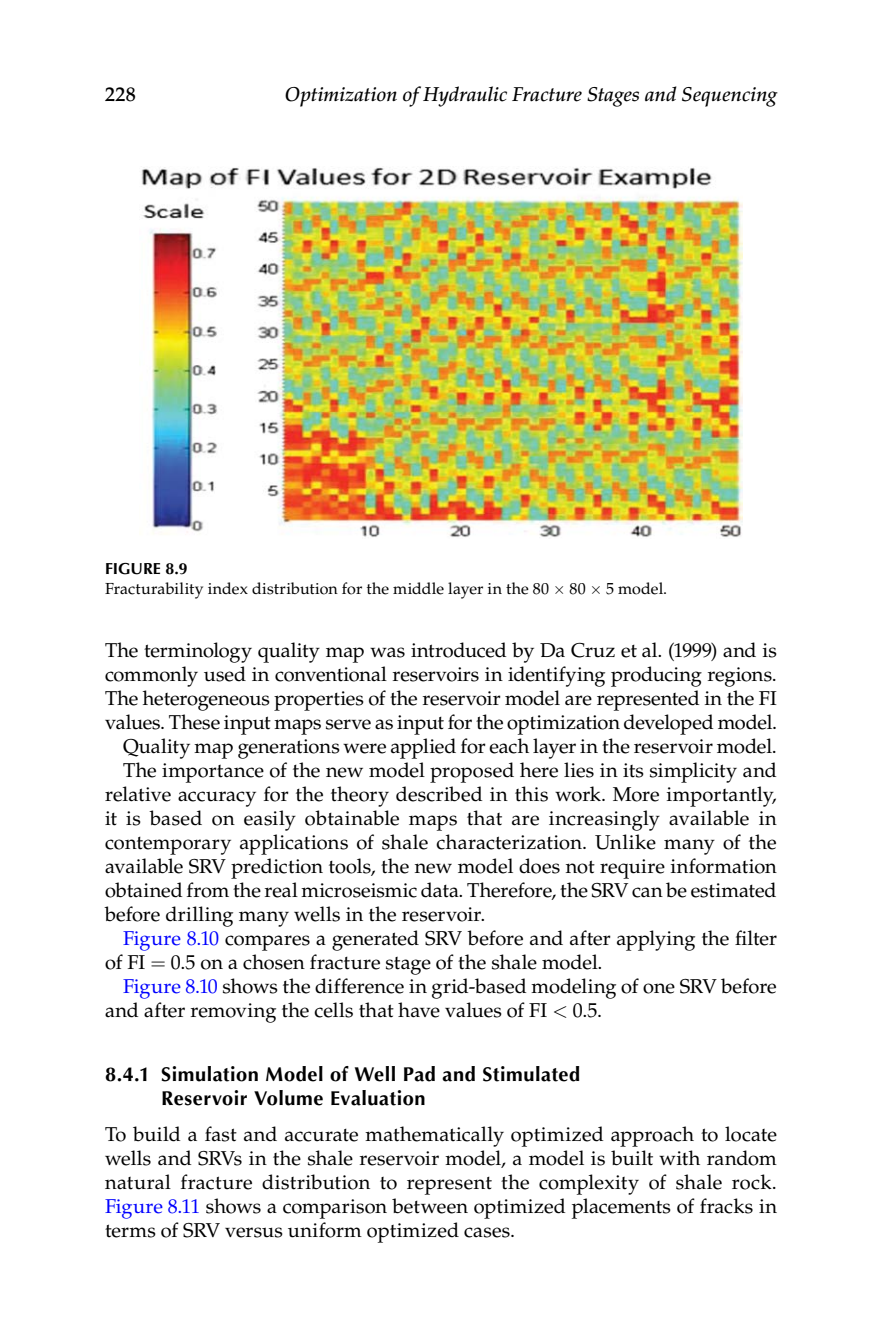
<style>
.page{position:relative;width:882px;height:1332px;background:#fff}
.page>*{position:absolute;margin:0;border:0;box-sizing:border-box;transform-origin:0 0}
.T{font:20px/24px "Palatino LT Std";color:#000}
.T1{font:20px/24px "Palatino LT Std";letter-spacing:-.005em;color:#000;text-align:justify}
._2{font:700 20px/24px "Optima LT Std";letter-spacing:.025em;color:#000}
.t1{font:italic 500 20px "Palatino LT Std";letter-spacing:.005em;color:#000}
.t2{font:500 20px "Palatino LT Std";color:#000}
.FC{font:16px "Palatino LT Std";letter-spacing:.01em;color:#000}
.FCN{font:700 16px "Optima LT Std";color:#000}
.s1{color:#00f}
</style>
<div class="page">
<img style="left:141px;top:167px;width:601px;height:370px">
<p class="t2" style="left:105px;top:83px;width:32px">228</p>
<p class="t1" style="left:285px;top:83px;width:494px">Optimization of Hydraulic Fracture Stages and Sequencing</p>
<p class="FCN" style="left:105px;top:560px;width:84px">FIGURE 8.9</p>
<p class="FC" style="left:105px;top:579px;width:446px">Fracturability index distribution for the middle layer in the 80</p>
<p class="FC" style="left:570px;top:579px;width:18px">80</p>
<p class="FC" style="left:606px;top:579px;width:63px">5 model.</p>
<p class="T1" style="left:105px;top:638px;width:674px">The terminology quality map was introduced by Da Cruz et al. (1999) and is commonly used in conventional reservoirs in identifying producing regions.<br>The heterogeneous properties of the reservoir model are represented in the FI values. These input maps serve as input for the optimization developed model.</p>
<p class="T" style="left:123px;top:734px;width:655px">Quality map generations were applied for each layer in the reservoir model.</p>
<p class="T" style="left:105px;top:758px;width:674px;text-align:justify;text-indent:18px">The importance of the new model proposed here lies in its simplicity and relative accuracy for the theory described in this work. More importantly, it is based on easily obtainable maps that are increasingly available in contemporary applications of shale characterization. Unlike many of the available SRV prediction tools, the new model does not require information obtained from the real microseismic data. Therefore, the SRV can be estimated before drilling many wells in the reservoir.</p>
<p class="T" style="left:105px;top:926px;width:673px;text-indent:18px"><span class="s1">Figure 8.10</span> compares a generated SRV before and after applying the filter of FI</p>
<p class="T" style="left:171px;top:950px;width:433px">0.5 on a chosen fracture stage of the shale model.</p>
<p class="T" style="left:105px;top:974px;width:673px;text-indent:18px"><span class="s1">Figure 8.10</span> shows the difference in grid-based modeling of one SRV before and after removing the cells that have values of FI</p>
<p class="T" style="left:573px;top:998px;width:31px">0.5.</p>
<p class="_2" style="left:161px;top:1062px;width:420px;text-indent:-56px">8.4.1 Simulation Model of Well Pad and Stimulated<br>Reservoir Volume Evaluation</p>
<p class="T1" style="left:105px;top:1122px;width:674px">To build a fast and accurate mathematically optimized approach to locate wells and SRVs in the shale reservoir model, a model is built with random natural fracture distribution to represent the complexity of shale rock.<br><span class="s1">Figure 8.11</span> shows a comparison between optimized placements of fracks in terms of SRV versus uniform optimized cases.</p>
</div>
